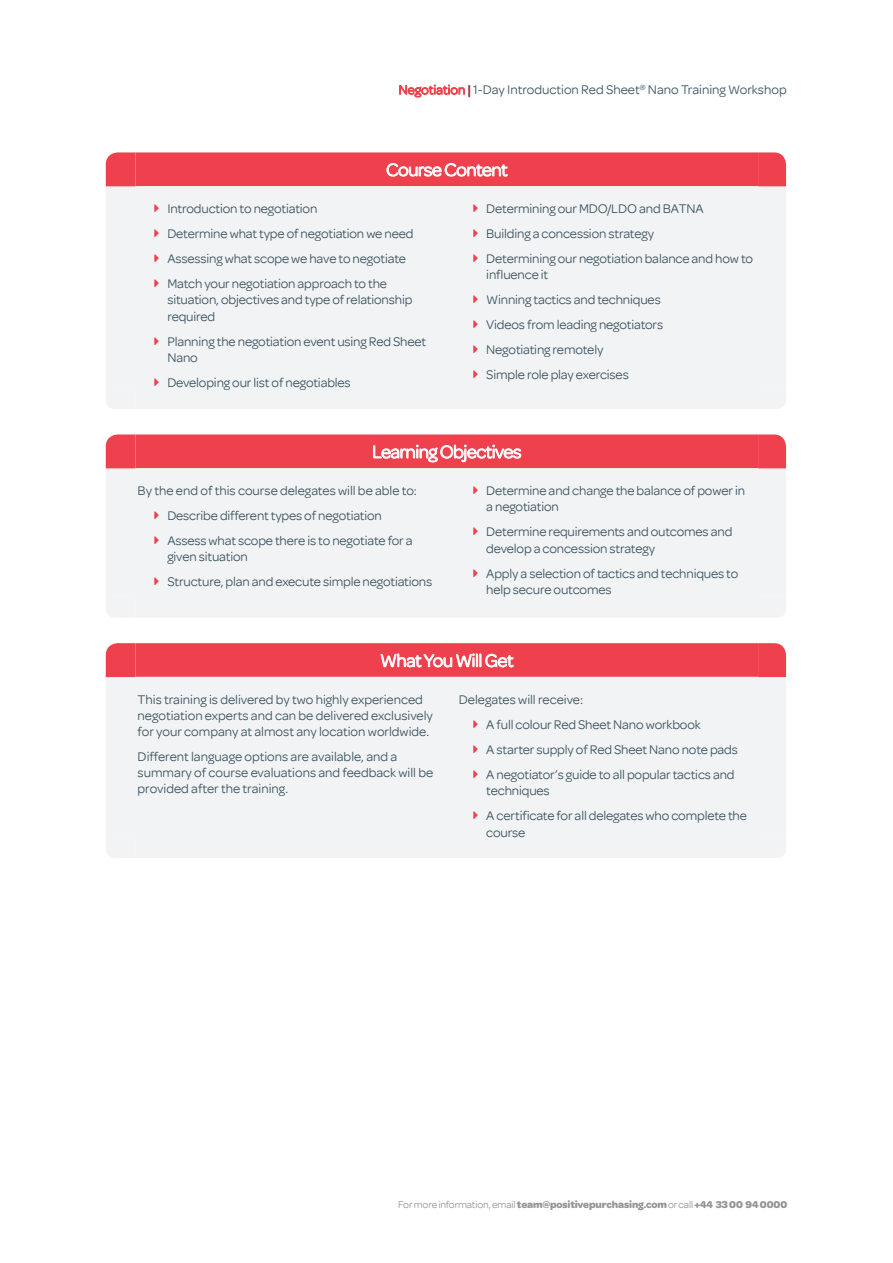
<style>
.page{position:relative;width:893px;height:1263px;background:#fff}
.page>*{position:absolute;margin:0;border:0;box-sizing:border-box;transform-origin:0 0}
.Course_Details_Table{font:18.9px "Omnes";letter-spacing:-.025em;color:#fff}
.Course_Name_Header{font:13.5px/16.5px "Omnes";letter-spacing:-.01em;color:#3c5461}
.t1{font:700 10.5px "Omnes";letter-spacing:-.01em;color:#939598}
.s1{color:#ee414d}
.s2{font-weight:400}
</style>
<div class="page">
<svg style="left:399px;top:85px;width:71px;height:12px"></svg>
<div style="left:136px;top:152px;width:622px;height:34px;background:#ee414d"></div>
<svg style="left:106px;top:187px;width:680px;height:671px;fill:#f2f3f4"></svg>
<hr style="left:106px;top:468px;width:30px;height:1px;background:#f2f3f4">
<hr style="left:136px;top:468px;width:622px;height:1px;background:#f2f3f4">
<hr style="left:106px;top:677px;width:30px;height:1px;background:#f2f3f4">
<hr style="left:136px;top:677px;width:622px;height:1px;background:#f2f3f4">
<hr style="left:106px;top:186px;width:30px;height:1px;background:#f2f3f4">
<hr style="left:136px;top:186px;width:622px;height:1px;background:#f2f3f4">
<svg style="left:106px;top:152px;width:30px;height:34px"></svg>
<svg style="left:387px;top:163px;width:121px;height:13px;background:#f48a91"></svg>
<svg style="left:758px;top:152px;width:28px;height:35px"></svg>
<svg style="left:106px;top:388px;width:30px;height:21px"></svg>
<svg style="left:758px;top:388px;width:28px;height:21px"></svg>
<svg style="left:106px;top:434px;width:30px;height:34px"></svg>
<svg style="left:373px;top:445px;width:148px;height:17px;background:#f3828a"></svg>
<svg style="left:758px;top:434px;width:28px;height:35px"></svg>
<svg style="left:106px;top:596px;width:30px;height:22px"></svg>
<svg style="left:758px;top:596px;width:28px;height:22px"></svg>
<svg style="left:106px;top:643px;width:30px;height:34px"></svg>
<svg style="left:381px;top:652px;width:132px;height:16px;background:#f3828a"></svg>
<svg style="left:758px;top:643px;width:28px;height:35px"></svg>
<svg style="left:106px;top:837px;width:30px;height:21px"></svg>
<svg style="left:758px;top:837px;width:28px;height:21px"></svg>
<svg style="left:155px;top:204px;width:4px;height:8px"></svg>
<svg style="left:155px;top:229px;width:4px;height:8px"></svg>
<svg style="left:155px;top:254px;width:4px;height:8px"></svg>
<svg style="left:155px;top:279px;width:4px;height:8px"></svg>
<svg style="left:155px;top:337px;width:4px;height:8px"></svg>
<svg style="left:155px;top:378px;width:4px;height:8px"></svg>
<svg style="left:474px;top:204px;width:4px;height:8px"></svg>
<svg style="left:474px;top:229px;width:4px;height:8px"></svg>
<svg style="left:474px;top:254px;width:4px;height:8px"></svg>
<svg style="left:474px;top:295px;width:4px;height:8px"></svg>
<svg style="left:474px;top:320px;width:4px;height:8px"></svg>
<svg style="left:474px;top:345px;width:4px;height:8px"></svg>
<svg style="left:474px;top:370px;width:4px;height:8px"></svg>
<svg style="left:155px;top:511px;width:4px;height:8px"></svg>
<svg style="left:155px;top:536px;width:4px;height:8px"></svg>
<svg style="left:155px;top:577px;width:4px;height:8px"></svg>
<svg style="left:474px;top:486px;width:4px;height:8px"></svg>
<svg style="left:474px;top:527px;width:4px;height:8px"></svg>
<svg style="left:474px;top:569px;width:4px;height:8px"></svg>
<svg style="left:474px;top:720px;width:4px;height:8px"></svg>
<svg style="left:474px;top:745px;width:4px;height:8px"></svg>
<svg style="left:474px;top:770px;width:4px;height:8px"></svg>
<svg style="left:474px;top:811px;width:4px;height:8px"></svg>
<p class="Course_Name_Header" style="left:399px;top:82px;width:390px"><span class="s1">Negotiation</span> | 1-Day Introduction Red Sheet<sup>®</sup> Nano Training Workshop</p>
<p class="Course_Details_Table" style="left:386px;top:159px;width:123px">Course Content</p>
<p class="Course_Name_Header" style="left:167px;top:200px;width:152px">Introduction to negotiation</p>
<p class="Course_Name_Header" style="left:167px;top:225px;width:248px">Determine what type of negotiation we need</p>
<p class="Course_Name_Header" style="left:167px;top:250px;width:240px">Assessing what scope we have to negotiate</p>
<p class="Course_Name_Header" style="left:167px;top:275px;width:246px">Match your negotiation approach to the situation, objectives and type of relationship required</p>
<p class="Course_Name_Header" style="left:167px;top:333px;width:260px">Planning the negotiation event using Red Sheet<br>Nano</p>
<p class="Course_Name_Header" style="left:167px;top:375px;width:185px">Developing our list of negotiables</p>
<p class="Course_Name_Header" style="left:486px;top:200px;width:219px">Determining our MDO/LDO and BATNA</p>
<p class="Course_Name_Header" style="left:486px;top:225px;width:169px">Building a concession strategy</p>
<p class="Course_Name_Header" style="left:486px;top:250px;width:268px">Determining our negotiation balance and how to influence it</p>
<p class="Course_Name_Header" style="left:486px;top:292px;width:176px">Winning tactics and techniques</p>
<p class="Course_Name_Header" style="left:486px;top:317px;width:178px">Videos from leading negotiators</p>
<p class="Course_Name_Header" style="left:486px;top:342px;width:119px">Negotiating remotely</p>
<p class="Course_Name_Header" style="left:486px;top:367px;width:144px">Simple role play exercises</p>
<p class="Course_Details_Table" style="left:372px;top:441px;width:151px">Learning Objectives</p>
<p class="Course_Name_Header" style="left:138px;top:482px;width:281px">By the end of this course delegates will be able to:</p>
<p class="Course_Name_Header" style="left:167px;top:507px;width:216px">Describe different types of negotiation</p>
<p class="Course_Name_Header" style="left:167px;top:532px;width:247px">Assess what scope there is to negotiate for a given situation</p>
<p class="Course_Name_Header" style="left:167px;top:574px;width:266px">Structure, plan and execute simple negotiations</p>
<p class="Course_Name_Header" style="left:486px;top:482px;width:260px">Determine and change the balance of power in a negotiation</p>
<p class="Course_Name_Header" style="left:486px;top:524px;width:248px">Determine requirements and outcomes and develop a concession strategy</p>
<p class="Course_Name_Header" style="left:486px;top:565px;width:254px">Apply a selection of tactics and techniques to help secure outcomes</p>
<p class="Course_Details_Table" style="left:380px;top:650px;width:135px">What You Will Get</p>
<p class="Course_Name_Header" style="left:138px;top:691px;width:297px">This training is delivered by two highly experienced negotiation experts and can be delivered exclusively for your company at almost any location worldwide.</p>
<p class="Course_Name_Header" style="left:138px;top:748px;width:297px">Different language options are available, and a summary of course evaluations and feedback will be provided after the training.</p>
<p class="Course_Name_Header" style="left:459px;top:691px;width:126px">Delegates will receive:</p>
<p class="Course_Name_Header" style="left:486px;top:716px;width:216px">A full colour Red Sheet Nano workbook</p>
<p class="Course_Name_Header" style="left:486px;top:741px;width:253px">A starter supply of Red Sheet Nano note pads</p>
<p class="Course_Name_Header" style="left:486px;top:766px;width:250px">A negotiator’s guide to all popular tactics and techniques</p>
<p class="Course_Name_Header" style="left:486px;top:807px;width:262px">A certificate for all delegates who complete the course</p>
<p class="t1" style="left:398px;top:1198px;width:391px"><span class="s2">For more information, email</span> team@positivepurchasing.com <span class="s2">or call</span> +44 33 00 94 0000</p>
</div>
